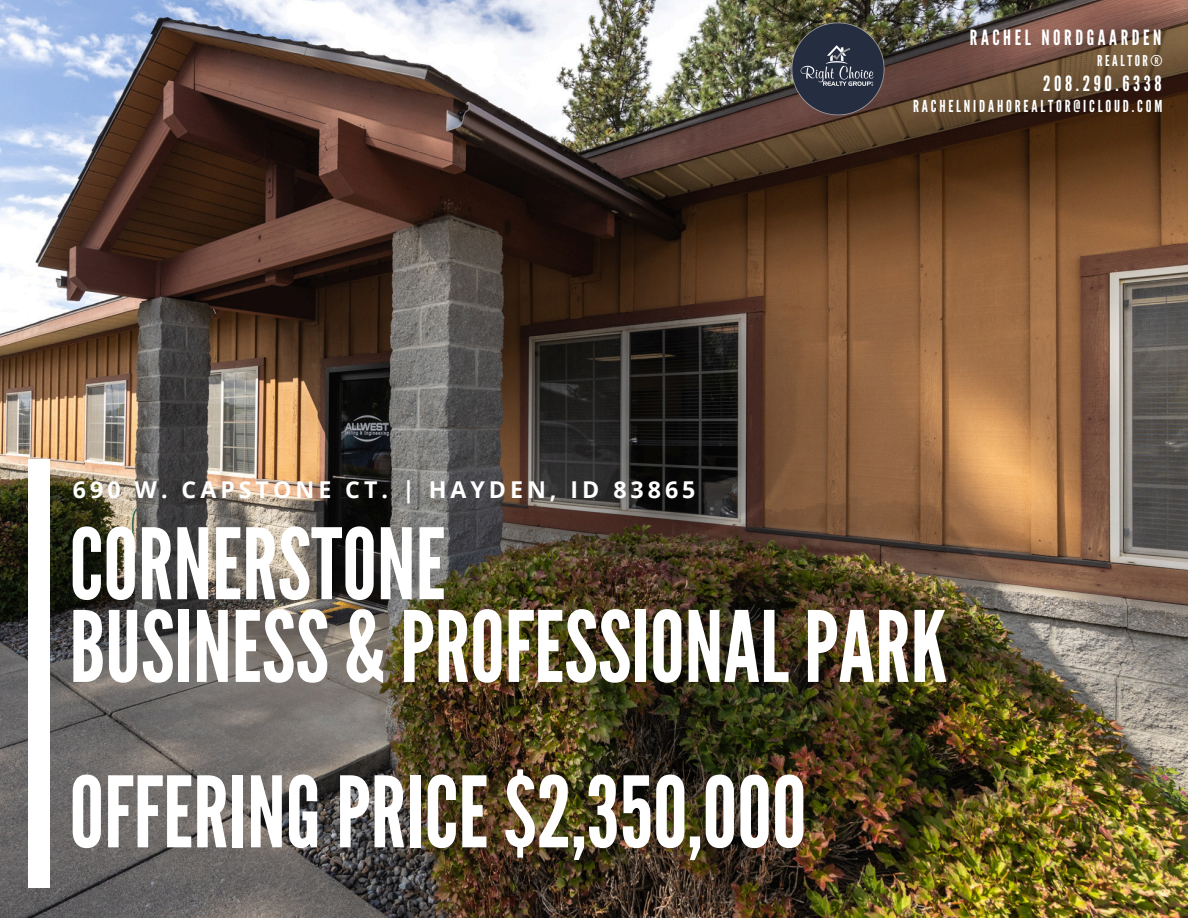
<style>
.page{position:relative;width:1188px;height:918px;background:#fff}
.page>*{position:absolute;margin:0;border:0;box-sizing:border-box;transform-origin:0 0}
.t1{font:97.95px/82.7px "League Gothic";color:#fff}
.t2{font:700 23.25px "Open Sans";letter-spacing:.17em;color:#fff}
.t3{font:21px "League Gothic";letter-spacing:.17em;color:#fff}
.t4{font:16.5px "League Gothic";letter-spacing:.17em;color:#fff}
.t5{font:15px "League Gothic";letter-spacing:.17em;color:#fff}
</style>
<div class="page">
<img style="left:0;top:0;width:1188px;height:918px">
<div style="left:28px;top:459px;width:22px;height:429px;background:#fff"></div>
<img style="left:788px;top:19px;width:99px;height:99px">
<h1 class="t2" style="left:73px;top:473px;width:624px">690 W. CAPSTONE CT. | HAYDEN, ID 83865</h1>
<p class="t3" style="left:970px;top:26px;width:193px">RACHEL NORDGAARDEN</p>
<p class="t5" style="left:1097px;top:52px;width:67px">REALTOR®</p>
<p class="t3" style="left:1043px;top:72px;width:120px">208.290.6338</p>
<p class="t4" style="left:913px;top:96px;width:251px">RACHELNIDAHOREALTOR@ICLOUD.COM</p>
<h2 class="t1" style="left:69px;top:525px;width:879px">CORNERSTONE<br>BUSINESS &amp; PROFESSIONALPARK</h2>
<h1 class="t1" style="left:69px;top:773px;width:739px">OFFERINGPRICE$2,350,000</h1>
</div>
